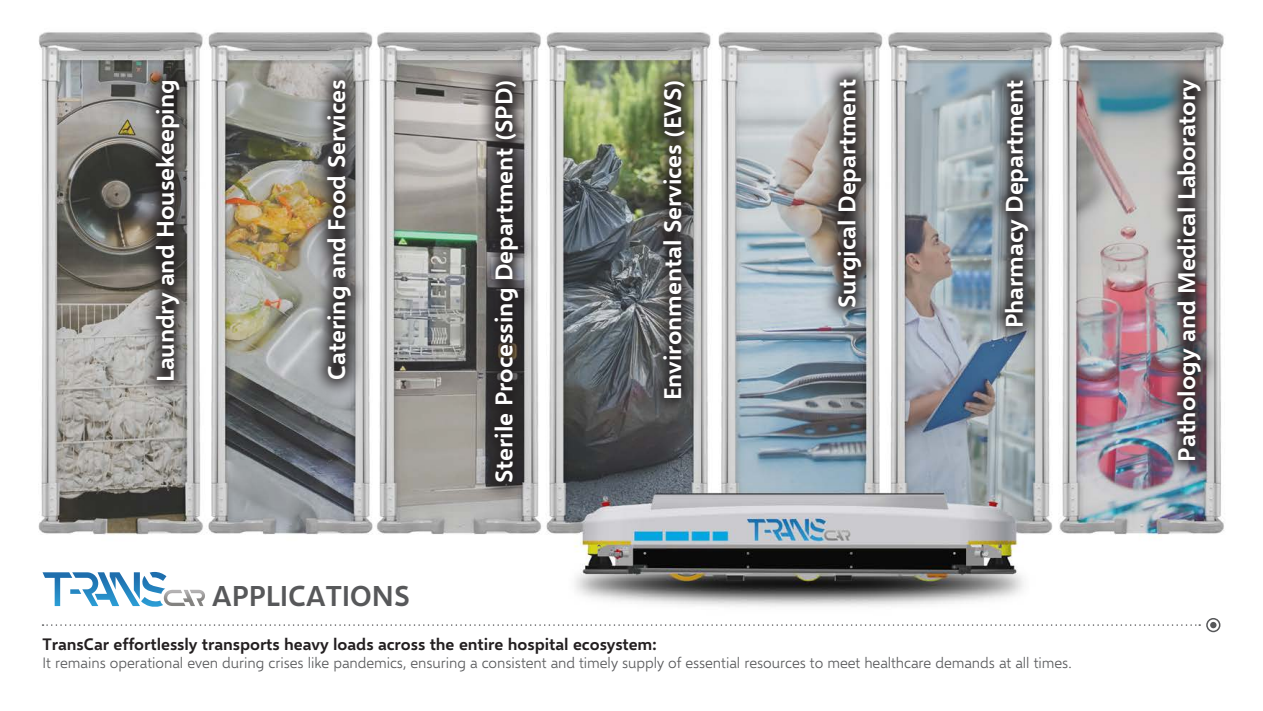
<style>
.page{position:relative;width:1263px;height:711px;background:#fff}
.page>*{position:absolute;margin:0;border:0;box-sizing:border-box;transform-origin:0 0}
.t1{font:600 28.5px "Selawik";color:#57585a}
.t2{font:600 24px "Selawik";color:#fff}
.t3{font:600 16.5px "Selawik";color:#231f20}
.t4{font:300 15px "Selawik";color:#57585a}
</style>
<div class="page">
<img style="left:38px;top:32px;width:1186px;height:601px">
<div style="left:1206px;top:617px;width:14px;height:14px;border:2px solid #57585a;border-radius:50%"></div>
<svg style="left:1210px;top:621px;width:6px;height:6px"></svg>
<svg style="left:43px;top:624px;width:1157px;height:1px"></svg>
<svg style="left:476px;top:63px;width:60px;height:436px;background:#686565"></svg>
<svg style="left:646px;top:63px;width:56px;height:353px;background:#66685f"></svg>
<svg style="left:820px;top:62px;width:59px;height:262px;background:#858382"></svg>
<svg style="left:987px;top:62px;width:59px;height:282px;background:#7c8287"></svg>
<img style="left:1159px;top:62px;width:60px;height:415px">
<svg style="left:309px;top:62px;width:59px;height:334px;background:#838180"></svg>
<svg style="left:138px;top:63px;width:59px;height:335px;background:#6f6d6c"></svg>
<svg style="left:43px;top:571px;width:162px;height:35px"></svg>
<p class="t2" style="left:150px;top:382px;width:304px;rotate:-90deg">Laundry and Housekeeping</p>
<p class="t2" style="left:322px;top:379px;width:301px;rotate:-90deg">Catering and Food Services</p>
<p class="t1" style="left:212px;top:578px;width:199px">APPLICATIONS</p>
<p class="t2" style="left:489px;top:482px;width:404px;rotate:-90deg">Sterile Processing Department (SPD)</p>
<p class="t2" style="left:658px;top:400px;width:322px;rotate:-90deg">Environmental Services (EVS)</p>
<p class="t2" style="left:832px;top:307px;width:229px;rotate:-90deg">Surgical Department</p>
<p class="t2" style="left:999px;top:328px;width:250px;rotate:-90deg">Pharmacy Department</p>
<p class="t2" style="left:1172px;top:461px;width:383px;rotate:-90deg">Pathology and Medical Laboratory</p>
<p class="t3" style="left:43px;top:634px;width:616px">TransCar effortlessly transports heavy loads across the entire hospital ecosystem:</p>
<p class="t4" style="left:43px;top:653px;width:1030px">It remains operational even during crises like pandemics, ensuring a consistent and timely supply of essential resources to meet healthcare demands at all times.</p>
</div>
